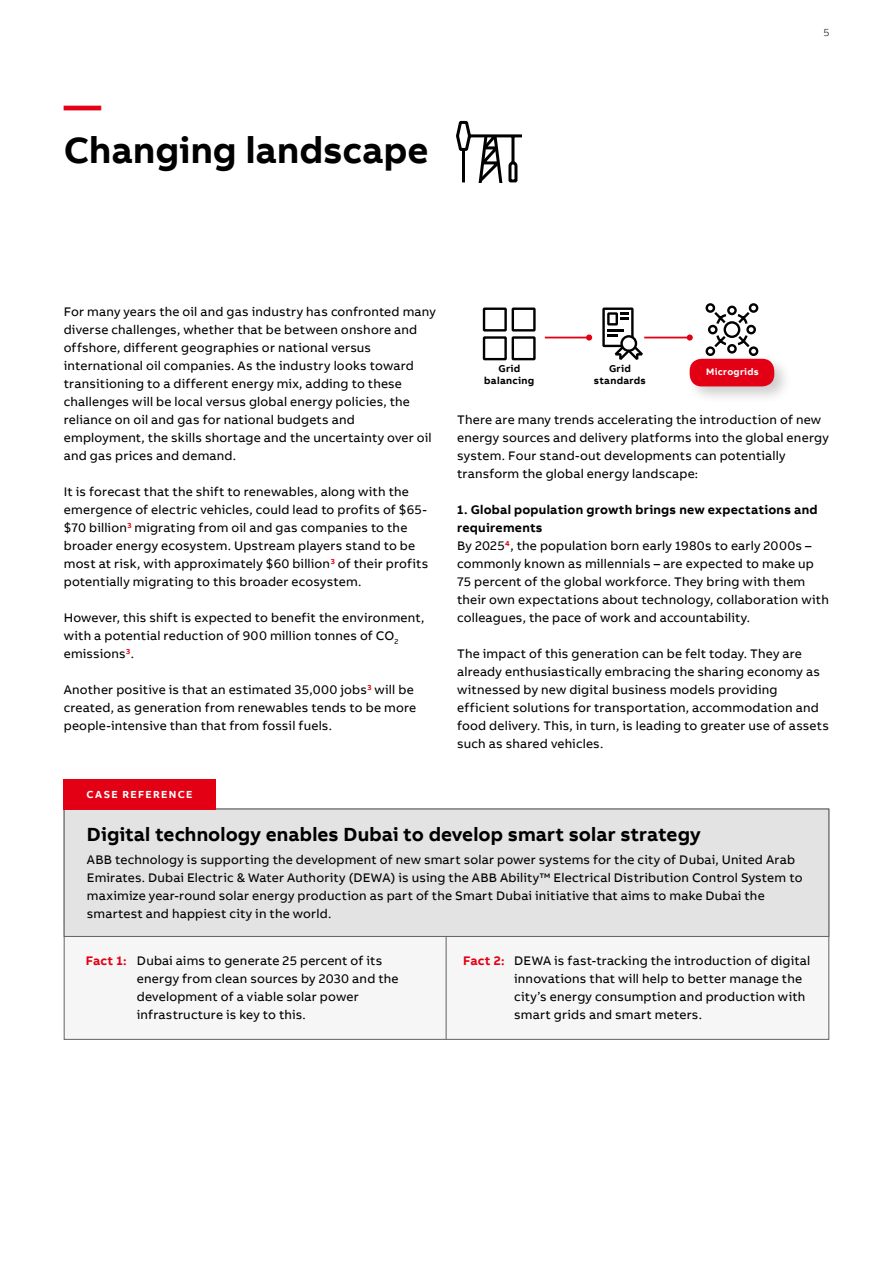
<style>
.page{position:relative;width:893px;height:1263px;background:#fff}
.page>*{position:absolute;margin:0;border:0;box-sizing:border-box;transform-origin:0 0}
.t1{font:700 37.5px "AB Bvoice";color:#000}
.t2{font:700 37.5px "AB Bvoice";color:#e30015}
.t3{font:700 19.5px "AB Bvoice";letter-spacing:.005em;color:#000}
.t4{font:12.75px/18px "AB Bvoice";letter-spacing:.015em;color:#000}
.t5{font:700 10.5px "AB Bvoice";letter-spacing:.13em;color:#fff}
.t6{font:300 10.5px "AB Bvoice";color:#000}
.t7{font:700 10.2px/12px "AB Bvoice";letter-spacing:.03em;color:#000;text-align:center}
.t8{font:700 9.6px "AB Bvoice";letter-spacing:.03em;color:#fff}
.s1{font-weight:700}
.s2{font-weight:700;color:#e30015}
</style>
<div class="page">
<svg style="left:456px;top:121px;width:66px;height:61px"></svg>
<div style="left:64px;top:809px;width:765px;height:231px;background:#f6f6f6;border:1px solid #626261"></div>
<div style="left:64px;top:809px;width:765px;height:128px;background:#e3e3e3;border:1px solid #626261"></div>
<div style="left:64px;top:779px;width:152px;height:30px;background:#e30015"></div>
<hr style="left:446px;top:936px;width:1px;height:103px;background:#626261">
<hr style="left:545px;top:337px;width:44px;height:1px;background:#e30015">
<hr style="left:644px;top:337px;width:46px;height:1px;background:#e30015">
<div style="left:685px;top:354px;width:107px;height:50px;background:#000;opacity:.2"></div>
<div style="left:690px;top:359px;width:84px;height:27px;background:#e30015;border-radius:12px"></div>
<svg style="left:704px;top:303px;width:56px;height:54px"></svg>
<div style="left:586px;top:334px;width:6px;height:7px;background:#e30015;border-radius:50%"></div>
<div style="left:687px;top:334px;width:6px;height:7px;background:#e30015;border-radius:50%"></div>
<svg style="left:482px;top:307px;width:54px;height:54px"></svg>
<svg style="left:602px;top:307px;width:41px;height:53px"></svg>
<h1 class="t2" style="left:64px;top:81px;width:39px">—</h1>
<h1 class="t1" style="left:64px;top:126px;width:366px">Changing landscape</h1>
<p class="t6" style="left:823px;top:26px;width:7px">5</p>
<p class="t4" style="left:64px;top:303px;width:374px">For many years the oil and gas industry has confronted many diverse challenges, whether that be between onshore and offshore, different geographies or national versus international oil companies. As the industry looks toward transitioning to a different energy mix, adding to these challenges will be local versus global energy policies, the reliance on oil and gas for national budgets and employment, the skills shortage and the uncertainty over oil and gas prices and demand.</p>
<p class="t4" style="left:64px;top:483px;width:366px">It is forecast that the shift to renewables, along with the emergence of electric vehicles, could lead to profits of $65- $70 billion<sup>3</sup> migrating from oil and gas companies to the broader energy ecosystem. Upstream players stand to be most at risk, with approximately $60 billion<sup>3</sup> of their profits potentially migrating to this broader ecosystem.</p>
<p class="t4" style="left:64px;top:609px;width:362px">However, this shift is expected to benefit the environment, with a potential reduction of 900 million tonnes of CO<sub>2 </sub>emissions<sup>3</sup>.</p>
<p class="t4" style="left:64px;top:681px;width:354px">Another positive is that an estimated 35,000 jobs<sup>3</sup> will be created, as generation from renewables tends to be more people-intensive than that from fossil fuels.</p>
<p class="t5" style="left:87px;top:787px;width:107px">CASE REFERENCE</p>
<p class="t7" style="left:594px;top:363px;width:54px">Grid standards</p>
<p class="t7" style="left:498px;top:363px;width:23px">Grid</p>
<p class="t8" style="left:706px;top:365px;width:54px">Microgrids</p>
<p class="t7" style="left:484px;top:375px;width:52px">balancing</p>
<p class="t4" style="left:457px;top:411px;width:373px">There are many trends accelerating the introduction of new energy sources and delivery platforms into the global energy system. Four stand-out developments can potentially transform the global energy landscape:</p>
<p class="t4" style="left:457px;top:501px;width:373px"><span class="s1">1. Global population growth brings new expectations and requirements<br></span>By 2025<sup>4</sup>, the population born early 1980s to early 2000s – commonly known as millennials – are expected to make up 75 percent of the global workforce. They bring with them their own expectations about technology, collaboration with colleagues, the pace of work and accountability.</p>
<p class="t4" style="left:457px;top:645px;width:373px">The impact of this generation can be felt today. They are already enthusiastically embracing the sharing economy as witnessed by new digital business models providing efficient solutions for transportation, accommodation and food delivery. This, in turn, is leading to greater use of assets such as shared vehicles.</p>
<h2 class="t3" style="left:87px;top:822px;width:615px">Digital technology enables Dubai to develop smart solar strategy</h2>
<p class="t4" style="left:87px;top:851px;width:717px">ABB technology is supporting the development of new smart solar power systems for the city of Dubai, United Arab Emirates. Dubai Electric &amp; Water Authority (DEWA) is using the ABB Ability™ Electrical Distribution Control System to maximize year-round solar energy production as part of the Smart Dubai initiative that aims to make Dubai the smartest and happiest city in the world.</p>
<p class="t4" style="left:137px;top:952px;width:263px;text-indent:-51px"><span class="s2">Fact 1:</span> Dubai aims to generate 25 percent of its energy from clean sources by 2030 and the development of a viable solar power infrastructure is key to this.</p>
<p class="t4" style="left:514px;top:952px;width:298px;text-indent:-51px"><span class="s2">Fact 2:</span> DEWA is fast-tracking the introduction of digital innovations that will help to better manage the city’s energy consumption and production with smart grids and smart meters.</p>
</div>
